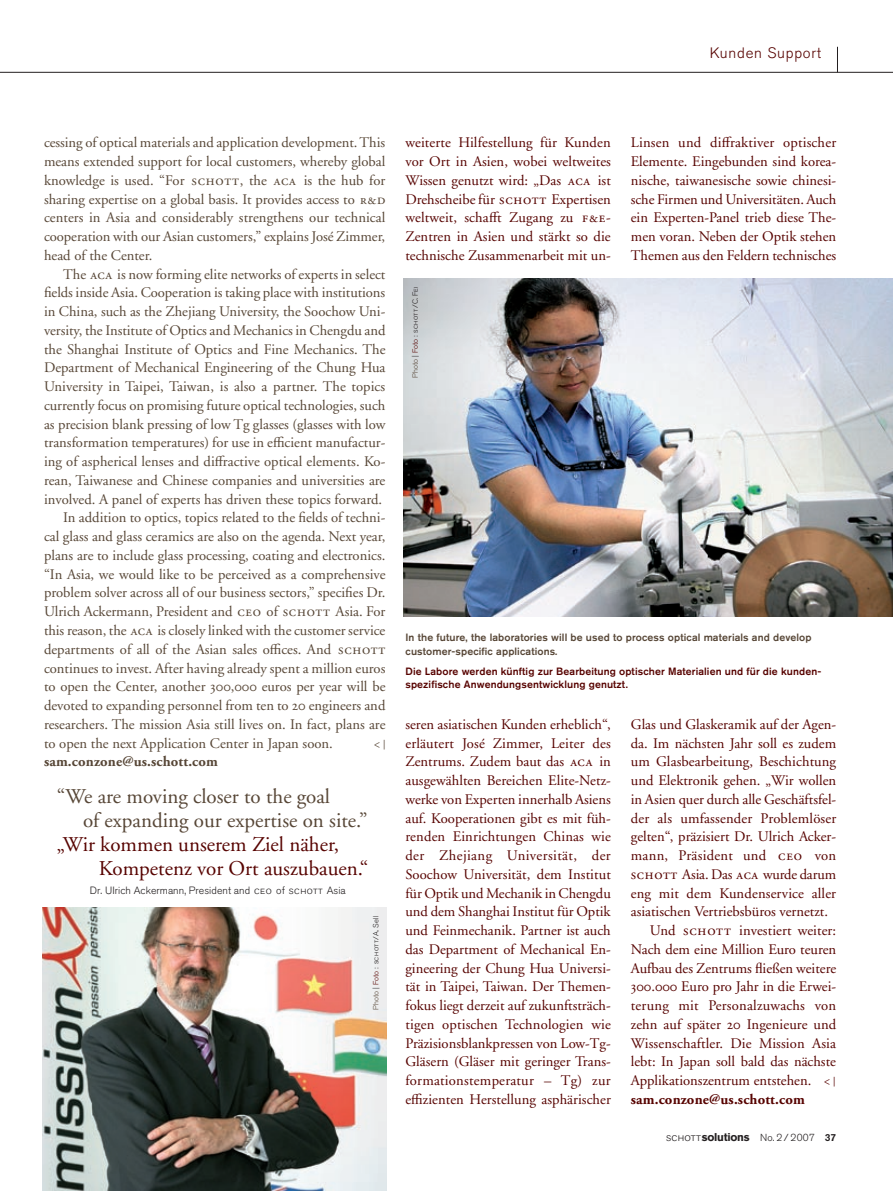
<style>
.page{position:relative;width:893px;height:1191px;background:#fff}
.page>*{position:absolute;margin:0;border:0;box-sizing:border-box;transform-origin:0 0}
.t1{font:21px/24px "Adobe Garamond";color:#574636}
.t2{font:21px/24px "Adobe Garamond";color:#570300}
.t3{font:300 15px "Akzidenz Grotesk BQ";letter-spacing:.05em;color:#570300}
.t4{font:14.7px/18.8px "Adobe Garamond";color:#574636;text-align:justify}
.t5{font:14.7px/18.8px "Adobe Garamond";color:#570300;text-align:justify}
.t6{font:700 14.7px "Adobe Garamond";letter-spacing:.01em;color:#570300}
.t7{font:700 14.7px "Adobe Garamond";letter-spacing:.01em;color:#574636}
.t8{font:700 11.25px "Akzidenz Grotesk BQ";letter-spacing:-.025em;color:#231f20}
.t9{font:500 10.5px/13.5px "Akzidenz Grotesk BQ";letter-spacing:.01em;color:#570300}
.t10{font:500 10.5px/13.5px "Akzidenz Grotesk BQ";letter-spacing:.01em;color:#574636}
.t11{font:300 10.5px "Akzidenz Grotesk BQ";letter-spacing:.005em;color:#231f20}
.t12{font:300 10.5px "Akzidenz Grotesk BQ";color:#574636}
.t13{font:300 7.5px "Akzidenz Grotesk BQ";letter-spacing:.01em;color:#231f20}
.t14{font:7.5px "Akzidenz Grotesk BQ Light SC";letter-spacing:.05em;color:#231f20}
.s1{font-family:"Adobe Garamond Regular SC"}
.s2{font-family:"Adobe Garamond Regular SC";font-size:13.5px}
.s3{font-family:"Adobe Garamond Exp"}
.s4{font-family:"Akzidenz Grotesk BQ Light SC";font-weight:400}
.s5{color:#574636}
.s6{color:#570300}
.s7{font-family:"Akzidenz Grotesk BQ";font-weight:300;color:#574636}
.s8{font-family:"Akzidenz Grotesk BQ";font-weight:300}
.s9{font-family:"Akzidenz Grotesk BQ";font-weight:300;color:#570300}
.s10{font-family:"Akzidenz Grotesk BQ";font-weight:300;font-size:10.5px}
.s11{font-weight:300;font-size:10.2px}
.s12{font-weight:500;font-size:10.2px}
</style>
<div class="page">
<img style="left:43px;top:907px;width:344px;height:284px">
<img style="left:404px;top:279px;width:489px;height:337px">
<hr style="left:0;top:72px;width:893px;height:1px;background:#231f20">
<svg style="left:837px;top:47px;width:1px;height:25px"></svg>
<p class="t3" style="left:710px;top:44px;width:113px">Kunden Support</p>
<p class="t4" style="left:44px;top:134px;width:343px">cessing of optical materials and application development. This means extended support for local customers, whereby global knowledge is used. “For <span class="s1">schott</span>, the <span class="s1">aca</span> is the hub for sharing expertise on a global basis. It provides access to <span class="s2">r</span><span class="s1">&amp;d </span>centers in Asia and considerably strengthens our technical cooperation with our Asian customers,” explains José Zimmer, head of the Center.</p>
<p class="t4" style="left:63px;top:265px;width:324px">The <span class="s1">aca</span> is now forming elite networks of experts in select</p>
<p class="t4" style="left:44px;top:284px;width:343px">fields inside Asia. Cooperation is taking place with institutions</p>
<p class="t4" style="left:44px;top:302px;width:343px">in China, such as the Zhejiang University, the Soochow Uni-</p>
<p class="t4" style="left:44px;top:321px;width:343px">versity, the Institute of Optics and Mechanics in Chengdu and</p>
<p class="t4" style="left:44px;top:340px;width:343px">the Shanghai Institute of Optics and Fine Mechanics. The</p>
<p class="t4" style="left:44px;top:359px;width:343px">Department of Mechanical Engineering of the Chung Hua</p>
<p class="t4" style="left:44px;top:377px;width:343px">University in Taipei, Taiwan, is also a partner. The topics</p>
<p class="t4" style="left:44px;top:396px;width:343px">currently focus on promising future optical technologies, such</p>
<p class="t4" style="left:44px;top:415px;width:343px">as precision blank pressing of low Tg glasses (glasses with low</p>
<p class="t4" style="left:44px;top:434px;width:343px">transformation temperatures) for use in e<span class="s3">Y</span>cient manufactur-</p>
<p class="t4" style="left:44px;top:452px;width:343px">ing of aspherical lenses and di<span class="s3">V</span>ractive optical elements. Ko-</p>
<p class="t4" style="left:44px;top:471px;width:343px">rean, Taiwanese and Chinese companies and universities are</p>
<p class="t4" style="left:44px;top:490px;width:340px">involved. A panel of experts has driven these topics forward.</p>
<p class="t4" style="left:63px;top:509px;width:324px">In addition to optics, topics related to the fields of techni-</p>
<p class="t4" style="left:44px;top:527px;width:343px">cal glass and glass ceramics are also on the agenda. Next year,</p>
<p class="t4" style="left:44px;top:546px;width:343px">plans are to include glass processing, coating and electronics.</p>
<p class="t4" style="left:44px;top:565px;width:343px">“In Asia, we would like to be perceived as a comprehensive</p>
<p class="t4" style="left:44px;top:584px;width:343px">problem solver across all of our business sectors,” specifies Dr.</p>
<p class="t4" style="left:44px;top:602px;width:343px">Ulrich Ackermann, President and <span class="s1">ceo</span> of <span class="s1">schott</span> Asia. For</p>
<p class="t4" style="left:44px;top:621px;width:343px">this reason, the <span class="s1">aca</span> is closely linked with the customer service</p>
<p class="t4" style="left:44px;top:640px;width:343px">departments of all of the Asian sales o<span class="s3">Y</span>ces. And <span class="s1">schott</span></p>
<p class="t4" style="left:44px;top:659px;width:343px">continues to invest. After having already spent a million euros</p>
<p class="t4" style="left:44px;top:677px;width:343px">to open the Center, another <span class="s1">300,000</span> euros per year will be</p>
<p class="t4" style="left:44px;top:696px;width:343px">devoted to expanding personnel from ten to <span class="s1">20</span> engineers and</p>
<p class="t4" style="left:44px;top:715px;width:343px">researchers. The mission Asia still lives on. In fact, plans are</p>
<p class="t4" style="left:44px;top:734px;width:290px">to open the next Application Center in Japan soon.</p>
<p class="t12" style="left:373px;top:738px;width:14px">&lt;|</p>
<p class="t7" style="left:44px;top:753px;width:175px">sam.conzone@us.schott.com</p>
<h1 class="t1" style="left:83px;top:785px;width:286px;text-indent:-26px">“We are moving closer to the goal<br>of expanding our expertise on site.”</h1>
<h1 class="t2" style="left:99px;top:833px;width:271px;text-indent:-42px">„Wir kommen unserem Ziel näher,<br>Kompetenz vor Ort auszubauen.“</h1>
<p class="t11" style="left:90px;top:884px;width:257px">Dr. UIrich Ackermann, President and <span class="s4">ceo</span> of <span class="s4">schott</span> Asia</p>
<p class="t13" style="left:372px;top:1009px;width:95px;rotate:-90deg"><span class="s5">Photo</span> | <span class="s6">Foto</span> : <span class="s4">schott</span>/A. Sell</p>
<p class="t5" style="left:405px;top:134px;width:207px">weiterte Hilfestellung für Kunden vor Ort in Asien, wobei weltweites Wissen genutzt wird: „Das <span class="s1">aca</span> ist Drehscheibe für <span class="s1">schott</span> Expertisen weltweit, scha<span class="s3">V</span>t Zugang zu <span class="s1">f&amp;e</span>-Zentren in Asien und stärkt so die technische Zusammenarbeit mit un-</p>
<p class="t14" style="left:411px;top:378px;width:93px;rotate:-90deg"><span class="s7">Photo</span> <span class="s8">|</span> <span class="s9">Foto</span> <span class="s8">:</span> schott/C. Fei</p>
<p class="t5" style="left:631px;top:134px;width:207px">Linsen und di<span class="s3">V</span>raktiver optischer Elemente. Eingebunden sind korea&shy;nische, taiwanesische sowie chinesi&shy;sche Firmen und Universitäten. Auch ein Experten-Panel trieb diese The&shy;men voran. Neben der Optik stehen Themen aus den Feldern technisches</p>
<p class="t10" style="left:405px;top:630px;width:408px">In the future, the laboratories will be used to process optical materials and develop customer-specific applications.</p>
<p class="t9" style="left:405px;top:664px;width:417px">Die Labore werden künftig zur Bearbeitung optischer Materialien und für die kunden&shy;spezifische Anwendungsentwicklung genutzt.</p>
<p class="t5" style="left:405px;top:715px;width:207px">seren asiatischen Kunden erheblich“, erläutert José Zimmer, Leiter des Zentrums. Zudem baut das <span class="s1">aca</span> in ausgewählten Bereichen Elite-Netz&shy;werke von Experten innerhalb Asiens auf. Kooperationen gibt es mit füh&shy;renden Einrichtungen Chinas wie der Zhejiang Universität, der Soochow Universität, dem Institut für Optik und Mechanik in Chengdu und dem Shanghai Institut für Optik und Feinmechanik. Partner ist auch das Department of Mechanical En&shy;gineering der Chung Hua Universi&shy;tät in Taipei, Taiwan. Der Themen&shy;fokus liegt derzeit auf zukunftsträch&shy;tigen optischen Technologien wie Präzisionsblankpressen von Low-Tg-Gläsern (Gläser mit geringer Trans&shy;formationstemperatur – Tg) zur e<span class="s3">Y</span>zienten Herstellung asphärischer</p>
<p class="t5" style="left:631px;top:715px;width:207px">Glas und Glaskeramik auf der Agen-</p>
<p class="t5" style="left:631px;top:734px;width:207px">da. Im nächsten Jahr soll es zudem</p>
<p class="t5" style="left:631px;top:752px;width:207px">um Glasbearbeitung, Beschichtung</p>
<p class="t5" style="left:631px;top:771px;width:207px">und Elektronik gehen. „Wir wollen</p>
<p class="t5" style="left:631px;top:790px;width:207px">in Asien quer durch alle Geschäftsfel-</p>
<p class="t5" style="left:631px;top:809px;width:207px">der als umfassender Problemlöser</p>
<p class="t5" style="left:631px;top:827px;width:207px">gelten“, präzisiert Dr. Ulrich Acker-</p>
<p class="t5" style="left:631px;top:846px;width:207px">mann, Präsident und <span class="s1">ceo</span> von</p>
<p class="t5" style="left:631px;top:865px;width:207px"><span class="s1">schott</span> Asia. Das <span class="s1">aca</span> wurde darum</p>
<p class="t5" style="left:631px;top:884px;width:207px">eng mit dem Kundenservice aller</p>
<p class="t5" style="left:631px;top:902px;width:199px">asiatischen Vertriebsbüros vernetzt.</p>
<p class="t5" style="left:650px;top:921px;width:188px">Und <span class="s1">schott</span> investiert weiter:</p>
<p class="t5" style="left:631px;top:940px;width:207px">Nach dem eine Million Euro teuren</p>
<p class="t5" style="left:631px;top:959px;width:207px">Aufbau des Zentrums fließen weitere</p>
<p class="t5" style="left:631px;top:977px;width:207px"><span class="s1">300.000</span> Euro pro Jahr in die Erwei-</p>
<p class="t5" style="left:631px;top:996px;width:207px">terung mit Personalzuwachs von</p>
<p class="t5" style="left:631px;top:1015px;width:207px">zehn auf später <span class="s1">20</span> Ingenieure und</p>
<p class="t5" style="left:631px;top:1034px;width:207px">Wissenschaftler. Die Mission Asia</p>
<p class="t5" style="left:631px;top:1052px;width:207px">lebt: In Japan soll bald das nächste</p>
<p class="t5" style="left:631px;top:1071px;width:206px">Applikationszentrum entstehen. <span class="s10">&lt; |</span></p>
<p class="t6" style="left:631px;top:1091px;width:175px">sam.conzone@us.schott.com</p>
<p class="t8" style="left:666px;top:1131px;width:172px"><span class="s4">schott</span>solutions <span class="s11">No. 2 / 2007</span> <span class="s12">37</span></p>
</div>
